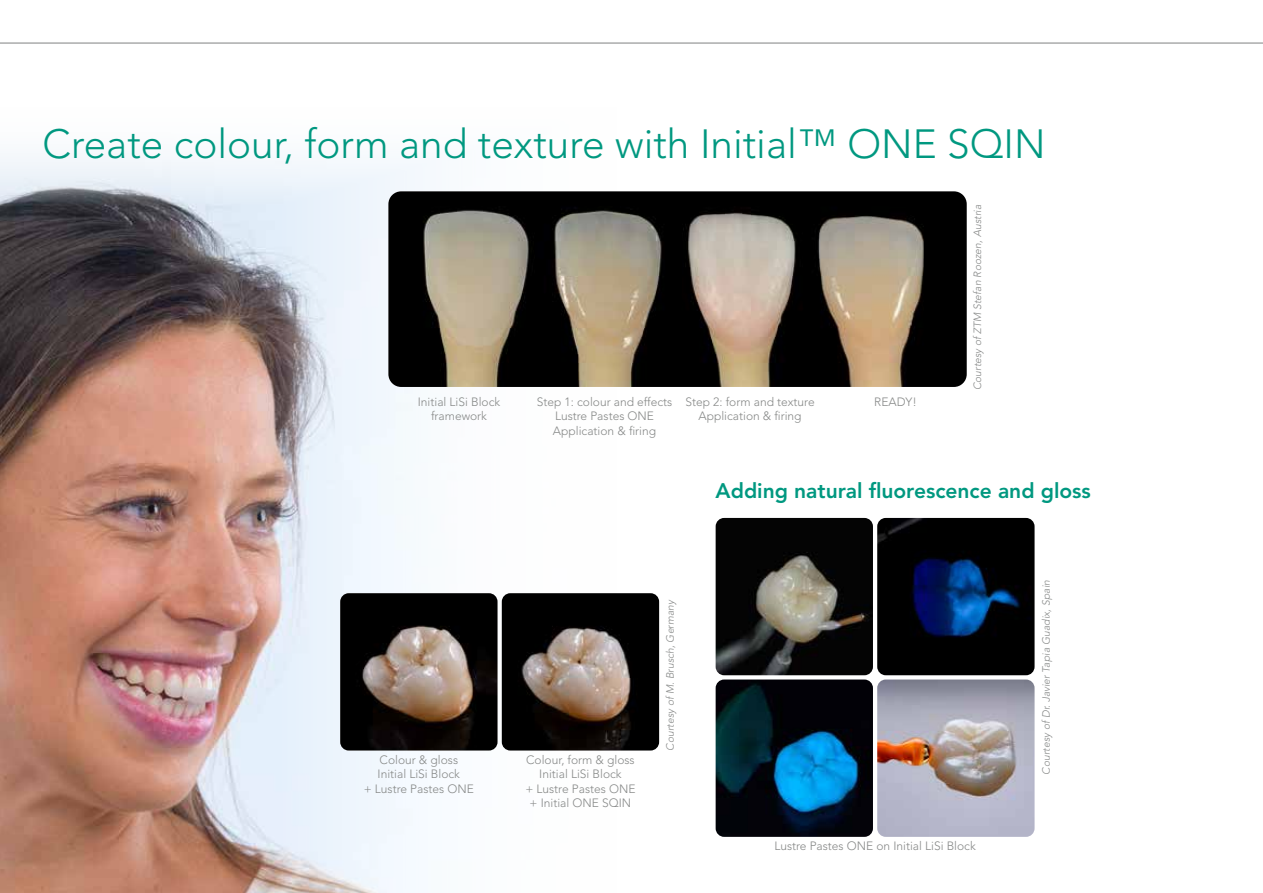
<style>
.page{position:relative;width:1263px;height:893px;background:#fff}
.page>*{position:absolute;margin:0;border:0;box-sizing:border-box;transform-origin:0 0}
.t1{font:300 40.5px "Avenir LT Std";color:#009880}
.t2{font:800 21px "Avenir LT Std";color:#009880}
.t3{font:300 12px/14.4px "Avenir LT Std";color:#878988;text-align:center}
.t4{font:italic 300 10.5px "Avenir LT Std";color:#878988}
</style>
<div class="page">
<img style="left:0;top:156px;width:642px;height:737px">
<hr style="left:0;top:43px;width:1263px;height:1px;background:#878988">
<img style="left:388px;top:191px;width:579px;height:196px">
<img style="left:340px;top:593px;width:157px;height:157px">
<img style="left:502px;top:593px;width:157px;height:157px">
<img style="left:877px;top:518px;width:157px;height:157px">
<img style="left:716px;top:518px;width:157px;height:157px">
<img style="left:716px;top:679px;width:157px;height:158px">
<img style="left:877px;top:679px;width:157px;height:158px">
<h1 class="t1" style="left:43px;top:120px;width:1004px">Create colour, form and texture with Initial™ ONE SQIN</h1>
<p class="t3" style="left:418px;top:394px;width:84px">Initial LiSi Block framework</p>
<p class="t3" style="left:537px;top:394px;width:137px">Step 1: colour and effects<br>Lustre Pastes ONE<br>Application &amp; firing</p>
<p class="t3" style="left:685px;top:394px;width:131px">Step 2: form and texture<br>Application &amp; firing</p>
<p class="t3" style="left:874px;top:394px;width:44px">READY!</p>
<p class="t4" style="left:971px;top:390px;width:187px;rotate:-90deg">Courtesy of ZTM Stefan Roozen, Austria</p>
<p class="t3" style="left:364px;top:753px;width:112px">Colour &amp; gloss<br>Initial LiSi Block<br>+ Lustre Pastes ONE</p>
<p class="t3" style="left:525px;top:753px;width:112px">Colour, form &amp; gloss<br>Initial LiSi Block<br>+ Lustre Pastes ONE + Initial ONE SQIN</p>
<p class="t4" style="left:664px;top:750px;width:153px;rotate:-90deg">Courtesy of M. Brusch, Germany</p>
<h2 class="t2" style="left:716px;top:478px;width:377px">Adding natural fluorescence and gloss</h2>
<p class="t3" style="left:774px;top:839px;width:203px">Lustre Pastes ONE on Initial LiSi Block</p>
<p class="t4" style="left:1040px;top:775px;width:196px;rotate:-90deg">Courtesy of Dr. Javier Tapia Guadix, Spain</p>
</div>
